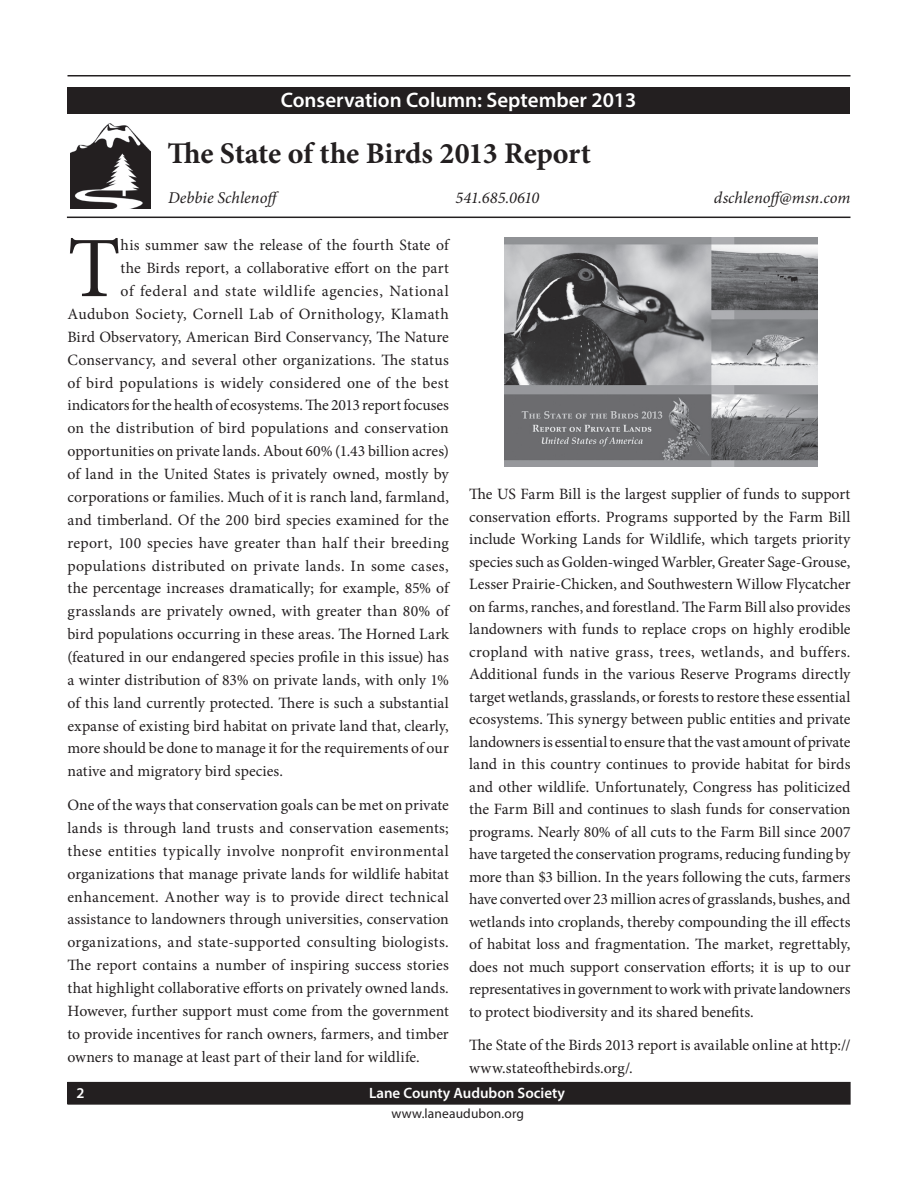
<style>
.page{position:relative;width:918px;height:1188px;background:#fff}
.page>*{position:absolute;margin:0;border:0;box-sizing:border-box;transform-origin:0 0}
.t1{font:86.1px "Minion Pro";color:#231f20}
.t2{font:700 30px "Minion Pro";letter-spacing:-.01em;color:#231f20}
.t3{font:600 21px "Myriad Pro";color:#fff}
.t4{font:italic 16.5px "Minion Pro";color:#231f20}
.t5{font:15.75px/22.5px "Minion Pro";letter-spacing:.005em;color:#231f20;text-align:justify}
.t6{font:15.75px "Minion Pro";letter-spacing:.025em;color:#231f20}
.t7{font:15.75px "Minion Pro";letter-spacing:.035em;color:#231f20}
.t8{font:600 15px "Myriad Pro";color:#fff}
.t9{font:13.5px "Myriad Pro";letter-spacing:.01em;color:#231f20}
</style>
<div class="page">
<hr style="left:68px;top:75px;width:782px;height:1px;background:#231f20">
<div style="left:68px;top:1082px;width:782px;height:22px;background:#231f20"></div>
<div style="left:68px;top:1082px;width:782px;height:23px;border:1px solid #231f20"></div>
<div style="left:67px;top:87px;width:783px;height:27px;background:#231f20"></div>
<img style="left:71px;top:123px;width:79px;height:85px">
<hr style="left:67px;top:217px;width:783px;height:1px;background:#231f20">
<img style="left:504px;top:238px;width:313px;height:229px">
<h3 class="t3" style="left:281px;top:87px;width:357px">Conservation Column: September 2013</h3>
<h2 class="t2" style="left:167px;top:132px;width:425px">The State of the Birds 2013 Report</h2>
<p class="t4" style="left:168px;top:187px;width:115px">Debbie Schlenoff</p>
<p class="t4" style="left:455px;top:187px;width:85px">541.685.0610</p>
<p class="t4" style="left:714px;top:187px;width:138px">dschlenoff@msn.com</p>
<h1 class="t1" style="left:68px;top:211px;width:55px">T</h1>
<p class="t5" style="left:121px;top:234px;width:330px">his summer saw the release of the fourth State of</p>
<p class="t5" style="left:121px;top:257px;width:330px">the Birds report, a collaborative effort on the part</p>
<p class="t7" style="left:121px;top:281px;width:330px">of federal and state wildlife agencies, National</p>
<p class="t6" style="left:68px;top:303px;width:383px">Audubon Society, Cornell Lab of Ornithology, Klamath</p>
<p class="t5" style="left:68px;top:326px;width:383px">Bird Observatory, American Bird Conservancy, The Nature</p>
<p class="t5" style="left:68px;top:349px;width:383px">Conservancy, and several other organizations. The status</p>
<p class="t5" style="left:68px;top:371px;width:383px">of bird populations is widely considered one of the best</p>
<p class="t5" style="left:68px;top:394px;width:383px">indicators for the health of ecosystems. The 2013 report focuses</p>
<p class="t5" style="left:68px;top:417px;width:383px">on the distribution of bird populations and conservation</p>
<p class="t5" style="left:68px;top:440px;width:383px">opportunities on private lands. About 60% (1.43 billion acres)</p>
<p class="t5" style="left:68px;top:463px;width:383px">of land in the United States is privately owned, mostly by</p>
<p class="t5" style="left:68px;top:486px;width:383px">corporations or families. Much of it is ranch land, farmland,</p>
<p class="t5" style="left:68px;top:509px;width:383px">and timberland. Of the 200 bird species examined for the</p>
<p class="t5" style="left:68px;top:531px;width:383px">report, 100 species have greater than half their breeding</p>
<p class="t6" style="left:68px;top:555px;width:383px">populations distributed on private lands. In some cases,</p>
<p class="t5" style="left:68px;top:577px;width:383px">the percentage increases dramatically; for example, 85% of</p>
<p class="t5" style="left:68px;top:600px;width:383px">grasslands are privately owned, with greater than 80% of</p>
<p class="t5" style="left:68px;top:623px;width:383px">bird populations occurring in these areas. The Horned Lark</p>
<p class="t5" style="left:68px;top:646px;width:383px">(featured in our endangered species profile in this issue) has</p>
<p class="t5" style="left:68px;top:669px;width:383px">a winter distribution of 83% on private lands, with only 1%</p>
<p class="t5" style="left:68px;top:692px;width:383px">of this land currently protected. There is such a substantial</p>
<p class="t5" style="left:68px;top:714px;width:383px">expanse of existing bird habitat on private land that, clearly,</p>
<p class="t5" style="left:68px;top:737px;width:383px">more should be done to manage it for the requirements of our</p>
<p class="t5" style="left:68px;top:760px;width:217px">native and migratory bird species.</p>
<p class="t5" style="left:68px;top:794px;width:383px">One of the ways that conservation goals can be met on private lands is through land trusts and conservation easements; these entities typically involve nonprofit environmental organizations that manage private lands for wildlife habitat enhancement. Another way is to provide direct technical assistance to landowners through universities, conservation organizations, and state-supported consulting biologists.<br>The report contains a number of inspiring success stories that highlight collaborative efforts on privately owned lands.<br>However, further support must come from the government to provide incentives for ranch owners, farmers, and timber owners to manage at least part of their land for wildlife.</p>
<p class="t5" style="left:469px;top:483px;width:383px">The US Farm Bill is the largest supplier of funds to support conservation efforts. Programs supported by the Farm Bill include Working Lands for Wildlife, which targets priority species such as Golden-winged Warbler, Greater Sage-Grouse, Lesser Prairie-Chicken, and Southwestern Willow Flycatcher on farms, ranches, and forestland. The Farm Bill also provides landowners with funds to replace crops on highly erodible cropland with native grass, trees, wetlands, and buffers.<br>Additional funds in the various Reserve Programs directly target wetlands, grasslands, or forests to restore these essential ecosystems. This synergy between public entities and private landowners is essential to ensure that the vast amount of private land in this country continues to provide habitat for birds and other wildlife. Unfortunately, Congress has politicized the Farm Bill and continues to slash funds for conservation programs. Nearly 80% of all cuts to the Farm Bill since 2007 have targeted the conservation programs, reducing funding by more than $3 billion. In the years following the cuts, farmers have converted over 23 million acres of grasslands, bushes, and wetlands into croplands, thereby compounding the ill effects of habitat loss and fragmentation. The market, regrettably, does not much support conservation efforts; it is up to our representatives in government to work with private landowners to protect biodiversity and its shared benefits.</p>
<p class="t5" style="left:469px;top:1034px;width:383px">The State of the Birds 2013 report is available online at http:// www.stateofthebirds.org/.</p>
<p class="t8" style="left:76px;top:1083px;width:10px">2</p>
<p class="t8" style="left:369px;top:1083px;width:198px">Lane County Audubon Society</p>
<p class="t9" style="left:392px;top:1105px;width:134px">www.laneaudubon.org</p>
</div>
